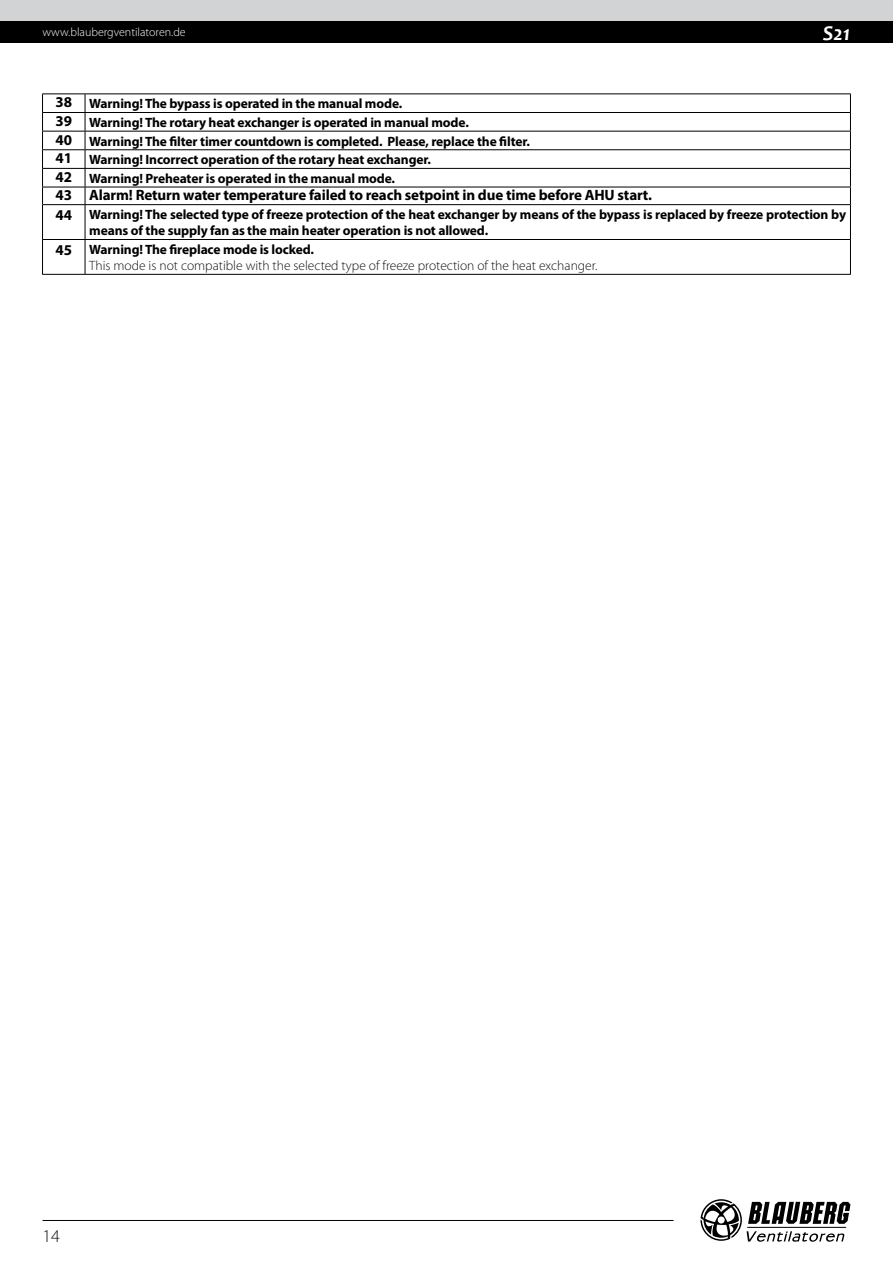
<style>
.page{position:relative;width:893px;height:1263px;background:#fff}
.page>*{position:absolute;margin:0;border:0;box-sizing:border-box;transform-origin:0 0}
.t1{font:italic 700 21px "Candara";color:#fff}
.t2{font:300 18px "Myriad Pro";color:#101416}
.t3{font:700 15px "Myriad Pro";letter-spacing:-.01em;color:#000}
.t4{font:700 13.5px/18.6px "Myriad Pro";letter-spacing:-.01em;color:#000}
.t5{font:300 13.5px/16.2px "Myriad Pro";color:#101416}
.t6{font:300 12px "Myriad Pro";color:#fff}
.s1{font-size:15px}
.s2{font-weight:700;font-size:15px;color:#000}
.s3{font-weight:700;color:#000}
</style>
<div class="page">
<div style="left:0;top:0;width:893px;height:21px;background:#d1d3d4"></div>
<div style="left:0;top:21px;width:893px;height:22px;background:#000"></div>
<svg style="left:700px;top:1199px;width:150px;height:43px"></svg>
<hr style="left:43px;top:1220px;width:631px;height:1px;background:#000">
<hr style="left:42px;top:94px;width:43px;height:1px;background:#000">
<hr style="left:85px;top:94px;width:766px;height:1px;background:#000">
<hr style="left:42px;top:112px;width:43px;height:1px;background:#000">
<hr style="left:85px;top:112px;width:766px;height:1px;background:#000">
<hr style="left:42px;top:131px;width:43px;height:1px;background:#000">
<hr style="left:85px;top:131px;width:766px;height:1px;background:#000">
<hr style="left:42px;top:149px;width:43px;height:1px;background:#000">
<hr style="left:85px;top:149px;width:766px;height:1px;background:#000">
<hr style="left:42px;top:168px;width:43px;height:1px;background:#000">
<hr style="left:85px;top:168px;width:766px;height:1px;background:#000">
<hr style="left:42px;top:187px;width:43px;height:1px;background:#000">
<svg style="left:42px;top:94px;width:1px;height:110px"></svg>
<hr style="left:85px;top:187px;width:766px;height:1px;background:#000">
<svg style="left:85px;top:94px;width:1px;height:110px"></svg>
<svg style="left:850px;top:94px;width:1px;height:110px"></svg>
<hr style="left:42px;top:204px;width:43px;height:1px;background:#000">
<hr style="left:42px;top:205px;width:1px;height:34px;background:#000">
<hr style="left:85px;top:204px;width:766px;height:1px;background:#000">
<hr style="left:85px;top:205px;width:1px;height:34px;background:#000">
<hr style="left:850px;top:205px;width:1px;height:34px;background:#000">
<hr style="left:42px;top:239px;width:43px;height:1px;background:#000">
<hr style="left:42px;top:240px;width:1px;height:34px;background:#000">
<hr style="left:85px;top:239px;width:766px;height:1px;background:#000">
<hr style="left:85px;top:240px;width:1px;height:34px;background:#000">
<hr style="left:850px;top:240px;width:1px;height:34px;background:#000">
<hr style="left:42px;top:274px;width:43px;height:1px;background:#000">
<hr style="left:85px;top:274px;width:766px;height:1px;background:#000">
<p class="t6" style="left:43px;top:26px;width:145px">www.blaubergventilatoren.de</p>
<h1 class="t1" style="left:823px;top:20px;width:29px">S21</h1>
<p class="t4" style="left:56px;top:94px;width:476px"><span class="s1">38</span> Warning! The bypass is operated in the manual mode.<br><span class="s1">39</span> Warning! The rotary heat exchanger is operated in manual mode.<br><span class="s1">40</span> Warning! The filter timer countdown is completed. Please, replace the filter.<br><span class="s1">41</span> Warning! Incorrect operation of the rotary heat exchanger.<br><span class="s1">42</span> Warning! Preheater is operated in the manual mode.</p>
<p class="t3" style="left:56px;top:186px;width:598px">43 Alarm! Return water temperature failed to reach setpoint in due time before AHU start.</p>
<p class="t4" style="left:89px;top:206px;width:758px;line-height:16.2px;text-indent:-34px"><span class="s1">44</span> Warning! The selected type of freeze protection of the heat exchanger by means of the bypass is replaced by freeze protection by means of the supply fan as the main heater operation is not allowed.</p>
<p class="t5" style="left:89px;top:241px;width:510px;text-indent:-34px"><span class="s2">45</span> <span class="s3">Warning! The fireplace mode is locked.<br></span>This mode is not compatible with the selected type of freeze protection of the heat exchanger.</p>
<h2 class="t2" style="left:43px;top:1226px;width:19px">14</h2>
</div>
